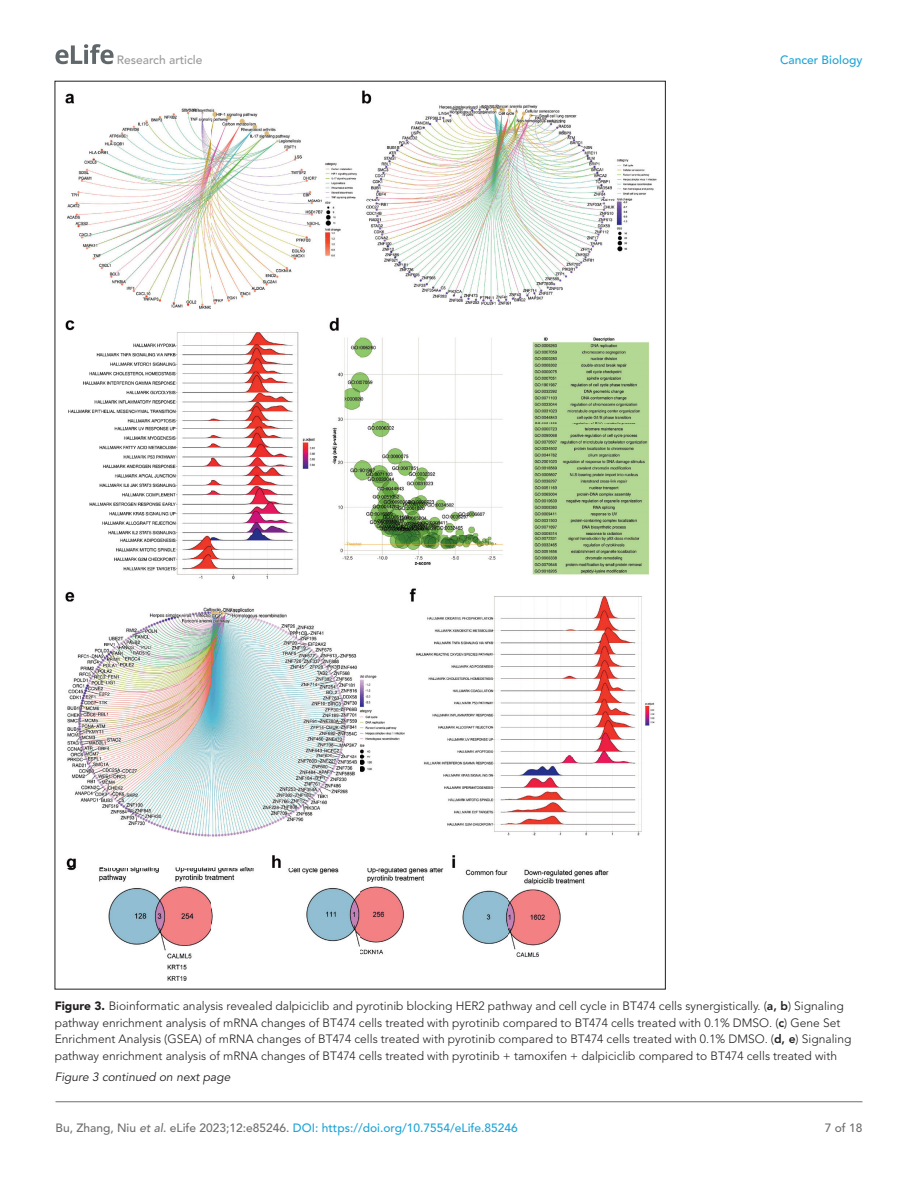
<style>
.page{position:relative;width:918px;height:1188px;background:#fff}
.page>*{position:absolute;margin:0;border:0;box-sizing:border-box;transform-origin:0 0}
.t1{font:300 12px/16.5px "Avenir LT Std";color:#231f20}
.t2{font:500 12px "Avenir LT Std";color:#1ea4d7}
.t3{font:italic 12px "Avenir LT Std";color:#231f20}
.t4{font:500 12px "Avenir LT Std";color:#9a9a9a}
.t5{font:500 12px "Avenir LT Std";color:#6e6e70}
.s1{font-weight:900}
.s2{font-weight:800}
.s3{color:#6e6e70}
.s4{font-style:italic;color:#6e6e70}
</style>
<div class="page">
<svg style="left:55px;top:44px;width:59px;height:20px"></svg>
<hr style="left:56px;top:1101px;width:806px;height:1px;background:#6e6e70">
<img style="left:65px;top:90px;width:591px;height:890px">
<p class="t4" style="left:117px;top:53px;width:87px">Research article</p>
<p class="t2" style="left:780px;top:53px;width:84px">Cancer Biology</p>
<p class="t1" style="left:55px;top:998px;width:798px"><span class="s1">Figure 3.</span> Bioinformatic analysis revealed dalpiciclib and pyrotinib blocking HER2 pathway and cell cycle in BT474 cells synergistically. (<span class="s2">a, b</span>) Signaling pathway enrichment analysis of mRNA changes of BT474 cells treated with pyrotinib compared to BT474 cells treated with 0.1% DMSO. (<span class="s2">c</span>) Gene Set Enrichment Analysis (GSEA) of mRNA changes of BT474 cells treated with pyrotinib compared to BT474 cells treated with 0.1% DMSO. (<span class="s2">d, e</span>) Signaling pathway enrichment analysis of mRNA changes of BT474 cells treated with pyrotinib + tamoxifen + dalpiciclib compared to BT474 cells treated with</p>
<p class="t3" style="left:55px;top:1070px;width:177px">Figure 3 continued on next page</p>
<p class="t2" style="left:56px;top:1121px;width:464px"><span class="s3">Bu, Zhang, Niu</span> <span class="s4">et al</span><span class="s3">. eLife 2023;12:e85246.</span> DOI: https://doi.org/10.7554/eLife.85246</p>
<p class="t5" style="left:825px;top:1121px;width:39px">7 of 18</p>
</div>
